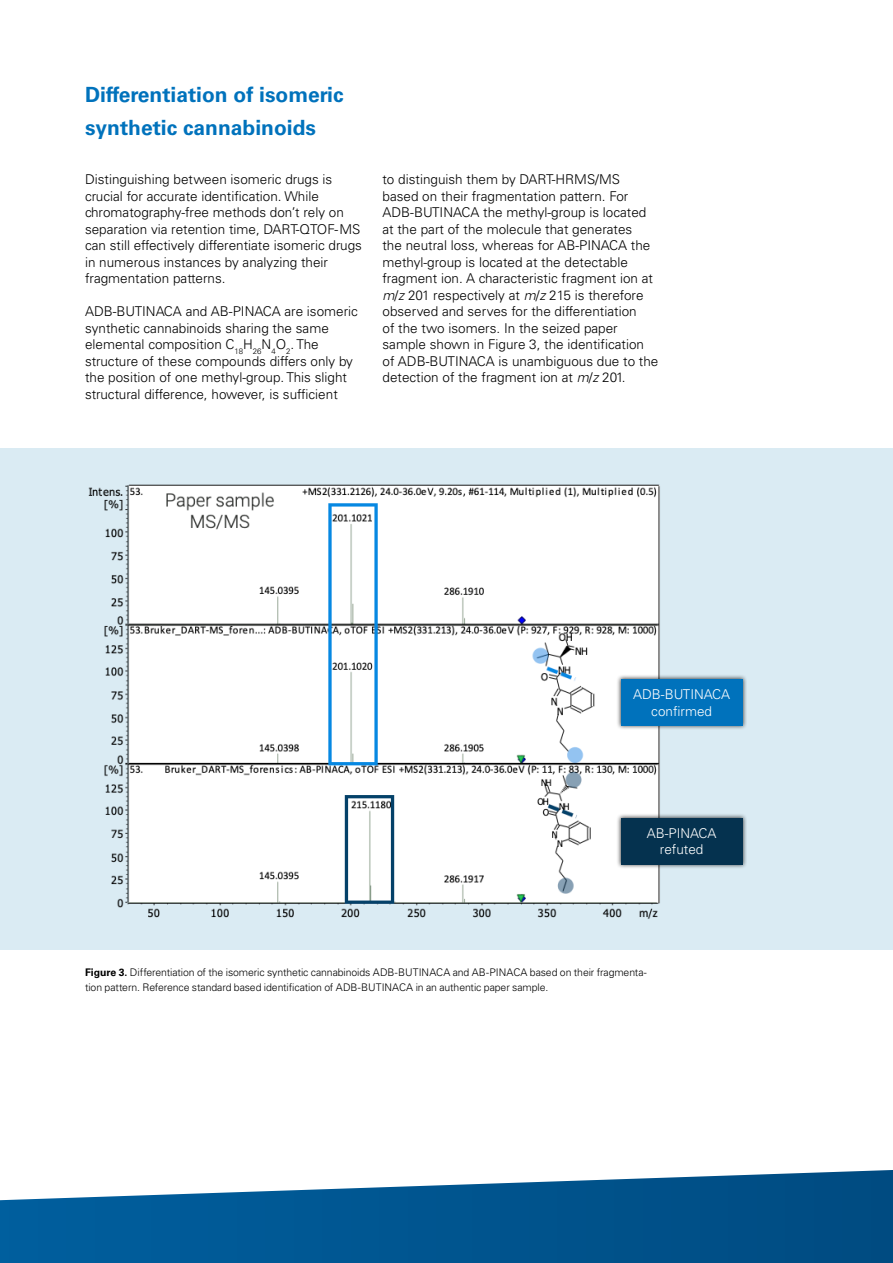
<style>
.page{position:relative;width:893px;height:1263px;background:#fff}
.page>*{position:absolute;margin:0;border:0;box-sizing:border-box;transform-origin:0 0}
.t1{font:700 21px/33px "Univers LT Std";color:#0072bc}
.t2{font:300 13.5px/16.5px "Univers LT Std";color:#000}
.t3{font:300 13.5px/16.5px "Univers LT Std";color:#fff;text-align:center}
.t4{font:300 10.5px/15px "Univers LT Std";letter-spacing:-.01em;color:#000}
.s1{font-style:italic}
.s2{font-weight:700}
</style>
<div class="page">
<svg style="left:0;top:1170px;width:893px;height:93px"></svg>
<div style="left:0;top:448px;width:893px;height:502px;background:#daebf3"></div>
<img style="left:88px;top:484px;width:572px;height:435px">
<div style="left:616px;top:674px;width:131px;height:56px;background:#000;opacity:.75"></div>
<div style="left:621px;top:679px;width:121px;height:47px;background:#0072bc"></div>
<div style="left:616px;top:813px;width:131px;height:56px;background:#000;opacity:.75"></div>
<div style="left:621px;top:818px;width:121px;height:46px;background:#05324f"></div>
<h1 class="t1" style="left:85px;top:78px;width:260px">Differentiation of isomeric synthetic cannabinoids</h1>
<p class="t2" style="left:85px;top:171px;width:278px">Distinguishing between isomeric drugs is crucial for accurate identification. While chromatography-free methods don’t rely on separation via retention time, DART-QTOF-MS can still effectively differentiate isomeric drugs in numerous instances by analyzing their fragmentation patterns.</p>
<p class="t2" style="left:85px;top:303px;width:274px">ADB-BUTINACA and AB-PINACA are isomeric synthetic cannabinoids sharing the same elemental composition C<sub>18</sub>H<sub>26</sub>N<sub>4</sub>O<sub>2</sub>. The structure of these compounds differs only by the position of one methyl-group. This slight structural difference, however, is sufficient</p>
<p class="t2" style="left:382px;top:171px;width:277px">to distinguish them by DART-HRMS/MS based on their fragmentation pattern. For ADB-BUTINACA the methyl-group is located at the part of the molecule that generates<br>the neutral loss, whereas for AB-PINACA the methyl-group is located at the detectable fragment ion. A characteristic fragment ion at <span class="s1">m</span>/<span class="s1">z</span> 201 respectively at <span class="s1">m</span>/<span class="s1">z</span> 215 is therefore observed and serves for the differentiation<br>of the two isomers. In the seized paper sample shown in Figure 3, the identification of ADB-BUTINACA is unambiguous due to the detection of the fragment ion at <span class="s1">m</span>/<span class="s1">z</span> 201.</p>
<p class="t3" style="left:633px;top:686px;width:98px">ADB-BUTINACA confirmed</p>
<p class="t3" style="left:647px;top:825px;width:71px">AB-PINACA refuted</p>
<p class="t4" style="left:85px;top:964px;width:563px"><span class="s2">Figure 3.</span> Differentiation of the isomeric synthetic cannabinoids ADB-BUTINACA and AB-PINACA based on their fragmenta&shy;tion pattern. Reference standard based identification of ADB-BUTINACA in an authentic paper sample.</p>
</div>
